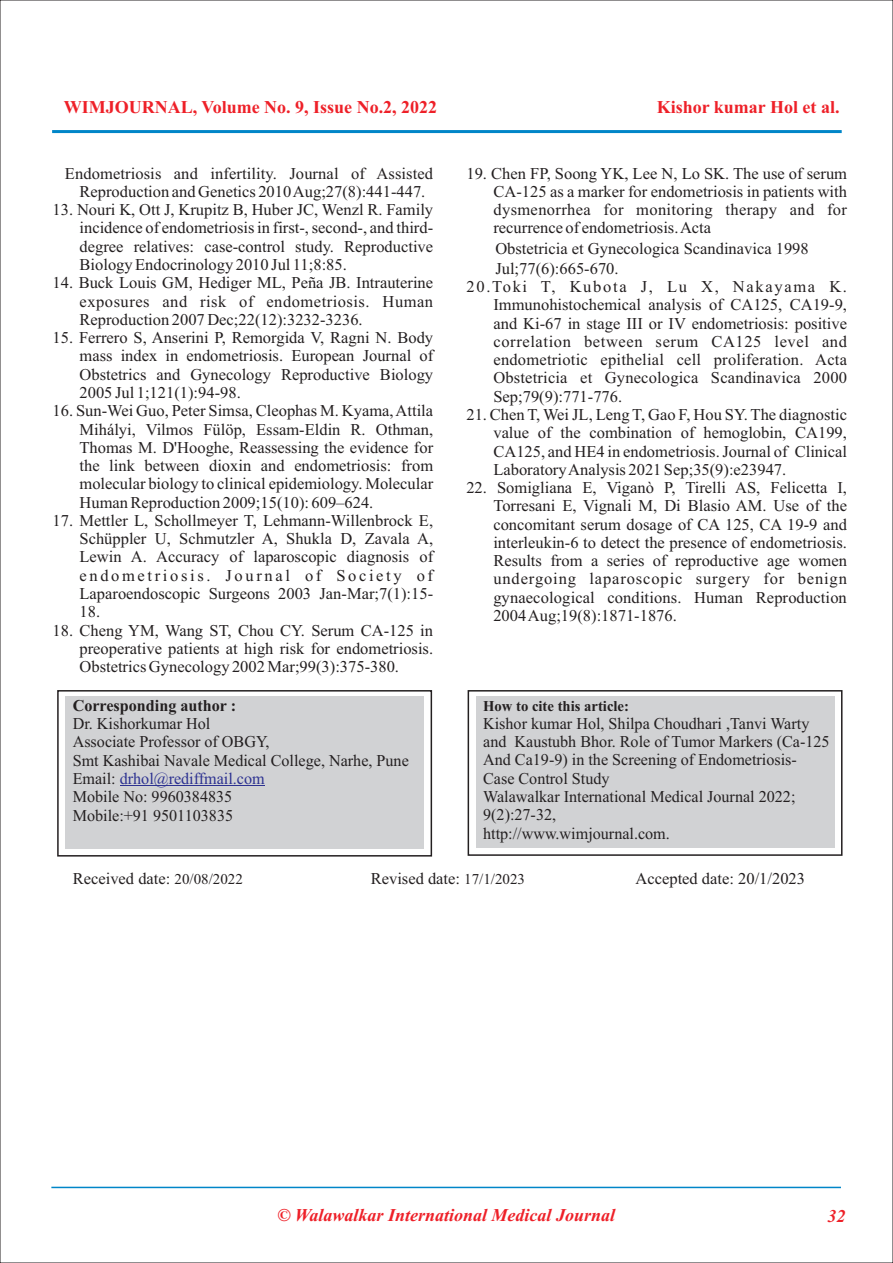
<style>
.page{position:relative;width:893px;height:1263px;background:#fff}
.page>*{position:absolute;margin:0;border:0;box-sizing:border-box;transform-origin:0 0}
.t1{font:700 18px "Times New Roman";color:#ee2028}
.t2{font:italic 700 18px "Times New Roman";color:#ee2028}
.t3{font:16.5px/18.3px "Times New Roman";color:#231f20;text-align:justify}
.t4{font:700 16.5px "Times New Roman";color:#231f20}
.t5{font:700 15px "Times New Roman";color:#231f20}
.s1{color:#2d3291}
.s2{font-size:15px}
</style>
<div class="page">
<div style="left:57px;top:690px;width:375px;height:166px;border:1px solid #231f20"></div>
<div style="left:468px;top:690px;width:374px;height:166px;border:1px solid #231f20"></div>
<div style="left:65px;top:696px;width:359px;height:152px;background:#d1d2d4"></div>
<div style="left:476px;top:696px;width:358px;height:151px;background:#d1d2d4"></div>
<hr style="left:120px;top:785px;width:145px;height:1px;background:#2d3291">
<hr style="left:52px;top:130px;width:790px;height:3px;background:#0086c8">
<hr style="left:51px;top:1187px;width:790px;height:1px;background:#0086c8">
<p class="t1" style="left:64px;top:101px;width:375px">WIMJOURNAL, Volume No. 9, Issue No.2, 2022</p>
<p class="t3" style="left:65px;top:166px;width:370px;text-align:center">Endometriosis and infertility. Journal of Assisted<br>Reproduction and Genetics 2010 Aug;27(8):441-447.</p>
<p class="t3" style="left:80px;top:202px;width:355px;text-indent:-27px">13. Nouri K, Ott J, Krupitz B, Huber JC, Wenzl R. Family incidence of endometriosis in first-, second-, and third&shy;degree relatives: case-control study. Reproductive Biology Endocrinology 2010 Jul 11;8:85.</p>
<p class="t3" style="left:80px;top:275px;width:355px;text-indent:-27px">14. Buck Louis GM, Hediger ML, Peña JB. Intrauterine exposures and risk of endometriosis. Human Reproduction 2007 Dec;22(12):3232-3236.</p>
<p class="t3" style="left:80px;top:330px;width:355px;text-indent:-27px">15. Ferrero S, Anserini P, Remorgida V, Ragni N. Body mass index in endometriosis. European Journal of Obstetrics and Gynecology Reproductive Biology 2005 Jul 1;121(1):94-98.</p>
<p class="t3" style="left:80px;top:403px;width:355px;text-indent:-27px">16. Sun-Wei Guo, Peter Simsa, Cleophas M. Kyama, Attila Mihályi, Vilmos Fülöp, Essam-Eldin R. Othman, Thomas M. D'Hooghe, Reassessing the evidence for the link between dioxin and endometriosis: from molecular biology to clinical epidemiology. Molecular Human Reproduction 2009;15(10): 609–624.</p>
<p class="t3" style="left:80px;top:513px;width:355px;text-indent:-27px">17. Mettler L, Schollmeyer T, Lehmann-Willenbrock E, Schüppler U, Schmutzler A, Shukla D, Zavala A, Lewin A. Accuracy of laparoscopic diagnosis of endometriosis. Journal of Society of Laparoendoscopic Surgeons 2003 Jan-Mar;7(1):15- 18.</p>
<p class="t3" style="left:80px;top:622px;width:355px;text-indent:-27px">18. Cheng YM, Wang ST, Chou CY. Serum CA-125 in preoperative patients at high risk for endometriosis.<br>Obstetrics Gynecology 2002 Mar;99(3):375-380.</p>
<p class="t4" style="left:73px;top:700px;width:165px">Corresponding author :</p>
<p class="t3" style="left:73px;top:716px;width:338px;text-align:left">Dr. Kishorkumar Hol<br>Associate Professor of OBGY,<br>Smt Kashibai Navale Medical College, Narhe, Pune<br>Email: <span class="s1">drhol@rediffmail.com<br></span>Mobile No: 9960384835<br>Mobile:+91 9501103835</p>
<p class="t1" style="left:657px;top:100px;width:184px">Kishor kumar Hol et al.</p>
<p class="t3" style="left:493px;top:166px;width:355px;text-indent:-27px">19. Chen FP, Soong YK, Lee N, Lo SK. The use of serum CA-125 as a marker for endometriosis in patients with dysmenorrhea for monitoring therapy and for recurrence of endometriosis. Acta</p>
<p class="t3" style="left:495px;top:240px;width:315px;line-height:20.1px">Obstetricia et Gynecologica Scandinavica 1998<br>Jul;77(6):665-670.</p>
<p class="t3" style="left:493px;top:279px;width:355px;text-indent:-27px">20.Toki T, Kubota J, Lu X, Nakayama K.<br>Immunohistochemical analysis of CA125, CA19-9, and Ki-67 in stage III or IV endometriosis: positive correlation between serum CA125 level and endometriotic epithelial cell proliferation. Acta Obstetricia et Gynecologica Scandinavica 2000<br>Sep;79(9):771-776.</p>
<p class="t3" style="left:493px;top:407px;width:355px;text-indent:-27px">21. Chen T, Wei JL, Leng T, Gao F, Hou SY. The diagnostic value of the combination of hemoglobin, CA199, CA125, and HE4 in endometriosis. Journal of Clinical Laboratory Analysis 2021 Sep;35(9):e23947.</p>
<p class="t3" style="left:493px;top:480px;width:355px;text-indent:-27px">22. Somigliana E, Viganò P, Tirelli AS, Felicetta I, Torresani E, Vignali M, Di Blasio AM. Use of the concomitant serum dosage of CA 125, CA 19-9 and interleukin-6 to detect the presence of endometriosis.<br>Results from a series of reproductive age women undergoing laparoscopic surgery for benign gynaecological conditions. Human Reproduction 2004 Aug;19(8):1871-1876.</p>
<p class="t5" style="left:483px;top:701px;width:147px">How to cite this article:</p>
<p class="t3" style="left:483px;top:734px;width:348px;text-align:left">and Kaustubh Bhor. Role of Tumor Markers (Ca-125<br>And Ca19-9) in the Screening of Endometriosis-Case Control Study<br>Walawalkar International Medical Journal 2022; 9(2):27-32,<br>http://www.wimjournal.com.</p>
<p class="t3" style="left:483px;top:716px;width:328px">Kishor kumar Hol, Shilpa Choudhari ,Tanvi Warty</p>
<p class="t3" style="left:73px;top:871px;width:172px">Received date: <span class="s2">20/08/2022</span></p>
<p class="t3" style="left:371px;top:871px;width:156px">Revised date: <span class="s2">17/1/2023</span></p>
<p class="t3" style="left:635px;top:871px;width:171px">Accepted date: 20/1/2023</p>
<p class="t2" style="left:277px;top:1208px;width:339px">© Walawalkar International Medical Journal</p>
<p class="t2" style="left:827px;top:1210px;width:19px">32</p>
</div>
